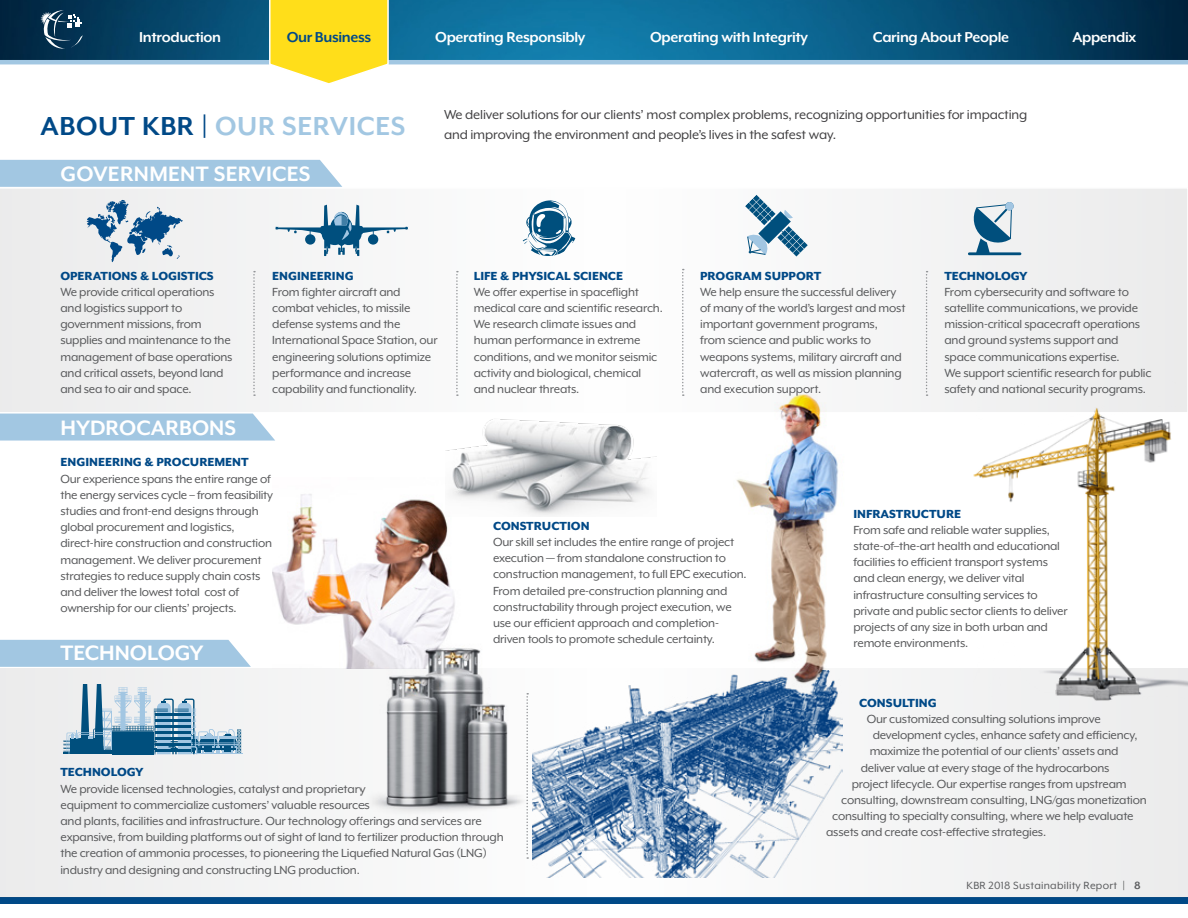
<style>
.page{position:relative;width:1188px;height:918px;background:#fff}
.page>*{position:absolute;margin:0;border:0;box-sizing:border-box;transform-origin:0 0}
.t1{font:700 30px "Mr Eaves XL Mod OT";letter-spacing:.02em;color:#a2c7e2}
.t2{font:700 24px "Mr Eaves XL Mod OT";color:#fff}
.t3{font:700 16.5px "Mr Eaves XL Mod OT";letter-spacing:-.02em;color:#fff}
.t4{font:700 16.5px "Mr Eaves XL Mod OT";letter-spacing:-.02em;color:#004987}
.t5{font:15px/20.2px "Mr Eaves XL Mod OT";letter-spacing:-.01em;color:#414042}
.t6{font:13.5px/16.2px "Mr Eaves XL Mod OT";letter-spacing:-.015em;color:#58595b}
.t7{font:800 13.5px "Mr Eaves XL Mod OT";color:#004987}
.t8{font:12px "Mr Eaves XL Mod OT";letter-spacing:.02em;color:#58595b}
.s1{color:#004987}
.s2{font-weight:700}
</style>
<div class="page">
<img style="left:0;top:0;width:1188px;height:59px">
<hr style="left:0;top:60px;width:1188px;height:4px;background:#a2c7e2">
<div style="left:0;top:897px;width:1188px;height:7px;background:#004987"></div>
<svg style="left:266px;top:0;width:126px;height:83px;background:#f5dd3e"></svg>
<svg style="left:40px;top:10px;width:43px;height:39px;background:#345871"></svg>
<img style="left:272px;top:494px;width:183px;height:174px">
<img style="left:973px;top:414px;width:198px;height:254px">
<div style="left:0;top:160px;width:342px;height:27px;background:#a2c7e2"></div>
<svg style="left:0;top:414px;width:275px;height:27px;background:#a7cae3"></svg>
<svg style="left:0;top:640px;width:251px;height:27px;background:#a6c9e3"></svg>
<svg style="left:0;top:189px;width:1187px;height:225px"></svg>
<div style="left:0;top:668px;width:1188px;height:229px;background:#f2f2f2"></div>
<svg style="left:253px;top:271px;width:2px;height:125px"></svg>
<svg style="left:526px;top:825px;width:2px;height:34px"></svg>
<svg style="left:456px;top:271px;width:2px;height:125px"></svg>
<svg style="left:682px;top:269px;width:2px;height:127px"></svg>
<svg style="left:926px;top:271px;width:2px;height:125px"></svg>
<svg style="left:275px;top:205px;width:133px;height:51px"></svg>
<svg style="left:745px;top:195px;width:63px;height:62px"></svg>
<svg style="left:968px;top:202px;width:53px;height:53px"></svg>
<div style="left:1005px;top:202px;width:9px;height:8px;background:#a2c6e2;border-radius:50%"></div>
<svg style="left:522px;top:200px;width:54px;height:56px"></svg>
<img style="left:532px;top:671px;width:310px;height:207px">
<hr style="left:178px;top:753px;width:65px;height:1px;background:#a2c6e2">
<svg style="left:63px;top:684px;width:178px;height:70px"></svg>
<svg style="left:86px;top:200px;width:97px;height:63px"></svg>
<img style="left:733px;top:387px;width:122px;height:308px">
<img style="left:446px;top:419px;width:210px;height:98px">
<img style="left:361px;top:636px;width:168px;height:187px">
<p class="t3" style="left:139px;top:29px;width:84px">Introduction</p>
<p class="t4" style="left:287px;top:29px;width:86px">Our Business</p>
<p class="t3" style="left:435px;top:29px;width:152px">Operating Responsibly</p>
<p class="t3" style="left:650px;top:29px;width:160px">Operating with Integrity</p>
<p class="t3" style="left:873px;top:29px;width:138px">Caring About People</p>
<p class="t3" style="left:1072px;top:29px;width:65px">Appendix</p>
<h1 class="t1" style="left:40px;top:111px;width:366px"><span class="s1">ABOUT KBR |</span> OUR SERVICES</h1>
<h2 class="t2" style="left:60px;top:162px;width:252px">GOVERNMENT SERVICES</h2>
<p class="t5" style="left:444px;top:104px;width:585px">We deliver solutions for our clients’ most complex problems, recognizing opportunities for impacting and improving the environment and people’s lives in the safest way.</p>
<p class="t7" style="left:60px;top:269px;width:155px">OPERATIONS &amp; LOGISTICS</p>
<p class="t6" style="left:60px;top:284px;width:174px">We provide critical operations and logistics support to government missions, from supplies and maintenance to the management of base operations and critical assets, beyond land and sea to air and space.</p>
<h2 class="t2" style="left:60px;top:416px;width:177px">HYDROCARBONS</h2>
<p class="t7" style="left:272px;top:269px;width:83px">ENGINEERING</p>
<p class="t6" style="left:272px;top:284px;width:167px">From fighter aircraft and combat vehicles, to missile defense systems and the<br>International Space Station, our engineering solutions optimize performance and increase capability and functionality.</p>
<p class="t7" style="left:60px;top:456px;width:190px">ENGINEERING &amp; PROCUREMENT</p>
<p class="t6" style="left:60px;top:470px;width:214px">Our experience spans the entire range of the energy services cycle – from feasibility studies and front-end designs through global procurement and logistics, direct-hire construction and construction management. We deliver procurement strategies to reduce supply chain costs and deliver the lowest total cost of ownership for our clients’ projects.</p>
<h2 class="t2" style="left:60px;top:641px;width:145px">TECHNOLOGY</h2>
<p class="t7" style="left:474px;top:269px;width:151px">LIFE &amp; PHYSICAL SCIENCE</p>
<p class="t6" style="left:474px;top:284px;width:191px">We offer expertise in spaceflight medical care and scientific research.<br>We research climate issues and human performance in extreme conditions, and we monitor seismic activity and biological, chemical and nuclear threats.</p>
<p class="t7" style="left:700px;top:269px;width:122px">PROGRAM SUPPORT</p>
<p class="t6" style="left:700px;top:284px;width:207px">We help ensure the successful delivery of many of the world’s largest and most important government programs, from science and public works to weapons systems, military aircraft and watercraft, as well as mission planning and execution support.</p>
<p class="t7" style="left:944px;top:269px;width:85px">TECHNOLOGY</p>
<p class="t6" style="left:944px;top:284px;width:208px">From cybersecurity and software to satellite communications, we provide mission-critical spacecraft operations and ground systems support and space communications expertise.<br>We support scientific research for public safety and national security programs.</p>
<p class="t7" style="left:493px;top:519px;width:98px">CONSTRUCTION</p>
<p class="t6" style="left:493px;top:534px;width:255px">Our skill set includes the entire range of project execution — from standalone construction to construction management, to full EPC execution.<br>From detailed pre-construction planning and constructability through project execution, we use our efficient approach and completion&shy;driven tools to promote schedule certainty.</p>
<p class="t7" style="left:853px;top:507px;width:109px">INFRASTRUCTURE</p>
<p class="t6" style="left:853px;top:522px;width:216px">From safe and reliable water supplies, state-of–the-art health and educational facilities to efficient transport systems and clean energy, we deliver vital infrastructure consulting services to private and public sector clients to deliver projects of any size in both urban and remote environments.</p>
<p class="t7" style="left:60px;top:766px;width:85px">TECHNOLOGY</p>
<p class="t6" style="left:60px;top:780px;width:445px">We provide licensed technologies, catalyst and proprietary<br>equipment to commercialize customers’ valuable resources<br>and plants, facilities and infrastructure. Our technology offerings and services are expansive, from building platforms out of sight of land to fertilizer production through the creation of ammonia processes, to pioneering the Liquefied Natural Gas (LNG) industry and designing and constructing LNG production.</p>
<p class="t7" style="left:859px;top:696px;width:79px">CONSULTING</p>
<p class="t6" style="left:867px;top:711px;width:236px">Our customized consulting solutions improve</p>
<p class="t6" style="left:873px;top:727px;width:266px">development cycles, enhance safety and efficiency,</p>
<p class="t6" style="left:870px;top:743px;width:250px">maximize the potential of our clients’ assets and</p>
<p class="t6" style="left:861px;top:760px;width:250px">deliver value at every stage of the hydrocarbons</p>
<p class="t6" style="left:852px;top:776px;width:277px">project lifecycle. Our expertise ranges from upstream</p>
<p class="t6" style="left:841px;top:792px;width:307px">consulting, downstream consulting, LNG/gas monetization</p>
<p class="t6" style="left:832px;top:808px;width:303px">consulting to specialty consulting, where we help evaluate</p>
<p class="t6" style="left:826px;top:824px;width:221px">assets and create cost-effective strategies.</p>
<p class="t8" style="left:967px;top:880px;width:175px">KBR 2018 Sustainability Report | <span class="s2">8</span></p>
</div>
